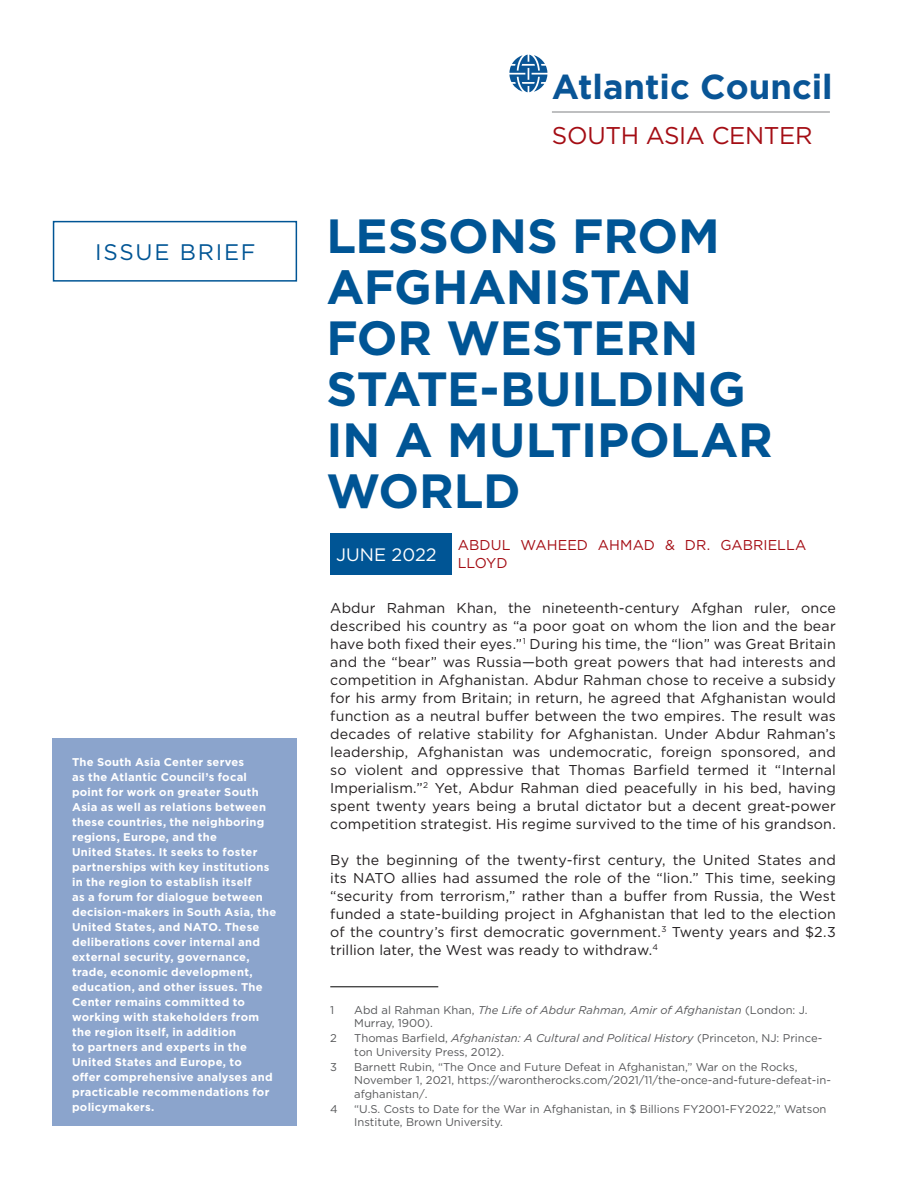
<style>
.page{position:relative;width:918px;height:1188px;background:#fff}
.page>*{position:absolute;margin:0;border:0;box-sizing:border-box;transform-origin:0 0}
.IB_-_Title{font:700 48px/51px "Gotham";letter-spacing:-.005em;color:#005595}
.t1{font:700 34.65px "Gotham";color:#095596}
.t2{font:24.15px "Gotham";letter-spacing:-.015em;color:#a40d14}
.t3{font:22.5px "Gotham";letter-spacing:.075em;color:#005595}
.Brief_DATE_on_Cover{font:18px "Gotham";color:#fff}
.IB_-_Body_NEW{font:14.25px/18px "Gotham";letter-spacing:.005em;color:#231f20;text-align:justify}
.author_name{font:14.25px/18px "Gotham";color:#a40d14}
.IB_-_Initiative_desc{font:700 11.25px/15px "Gotham";letter-spacing:.02em;color:#fff}
.IB_-_Footnotes{font:11.25px/13.5px "Gotham";color:#57585a}
.s1{font-style:italic}
</style>
<div class="page">
<hr style="left:330px;top:987px;width:108px;height:1px;background:#000">
<div style="left:53px;top:221px;width:244px;height:61px;background:#fff;border:2px solid #005595"></div>
<hr style="left:552px;top:112px;width:278px;height:1px;background:#7e8183">
<svg style="left:509px;top:55px;width:38px;height:37px"></svg>
<div style="left:330px;top:533px;width:122px;height:41px;background:#005595"></div>
<div style="left:52px;top:738px;width:245px;height:388px;background:#8ba4cc"></div>
<p class="t3" style="left:95px;top:238px;width:162px">ISSUE BRIEF</p>
<p class="IB_-_Initiative_desc" style="left:72px;top:754px;width:206px">The South Asia Center serves<br>as the Atlantic Council’s focal point for work on greater South<br>Asia as well as relations between these countries, the neighboring regions, Europe, and the<br>United States. It seeks to foster partnerships with key institutions in the region to establish itself<br>as a forum for dialogue between decision-makers in South Asia, the<br>United States, and NATO. These deliberations cover internal and external security, governance, trade, economic development, education, and other issues. The<br>Center remains committed to working with stakeholders from the region itself, in addition<br>to partners and experts in the<br>United States and Europe, to<br>offer comprehensive analyses and practicable recommendations for policymakers.</p>
<p class="t1" style="left:552px;top:64px;width:282px">Atlantic Council</p>
<p class="t2" style="left:552px;top:120px;width:262px">SOUTH ASIA CENTER</p>
<p class="IB_-_Title" style="left:326px;top:210px;width:448px">LESSONS FROM<br>AFGHANISTAN<br>FOR WESTERN<br>STATE-BUILDING<br>IN A MULTIPOLAR<br>WORLD</p>
<p class="Brief_DATE_on_Cover" style="left:336px;top:543px;width:102px">JUNE 2022</p>
<p class="author_name" style="left:458px;top:536px;width:350px">ABDUL WAHEED AHMAD &amp; DR. GABRIELLA<br>LLOYD</p>
<p class="IB_-_Body_NEW" style="left:330px;top:598px;width:507px">Abdur Rahman Khan, the nineteenth-century Afghan ruler, once described his country as “a poor goat on whom the lion and the bear have both fixed their eyes.”<sup>1</sup> During his time, the “lion” was Great Britain and the “bear” was Russia—both great powers that had interests and competition in Afghanistan. Abdur Rahman chose to receive a subsidy for his army from Britain; in return, he agreed that Afghanistan would function as a neutral buffer between the two empires. The result was decades of relative stability for Afghanistan. Under Abdur Rahman’s leadership, Afghanistan was undemocratic, foreign sponsored, and so violent and oppressive that Thomas Barfield termed it “Internal Imperialism.”<sup>2</sup> Yet, Abdur Rahman died peacefully in his bed, having spent twenty years being a brutal dictator but a decent great-power competition strategist. His regime survived to the time of his grandson.</p>
<p class="IB_-_Body_NEW" style="left:330px;top:850px;width:507px">By the beginning of the twenty-first century, the United States and its NATO allies had assumed the role of the “lion.” This time, seeking “security from terrorism,” rather than a buffer from Russia, the West funded a state-building project in Afghanistan that led to the election of the country’s first democratic government.<sup>3</sup> Twenty years and $2.3 trillion later, the West was ready to withdraw.<sup>4</sup></p>
<p class="IB_-_Footnotes" style="left:330px;top:1003px;width:6px">1</p>
<p class="IB_-_Footnotes" style="left:354px;top:1003px;width:455px">Abd al Rahman Khan, <span class="s1">The Life of Abdur Rahman, Amir of Afghanistan</span> (London: J.<br>Murray, 1900).</p>
<p class="IB_-_Footnotes" style="left:330px;top:1031px;width:8px">2</p>
<p class="IB_-_Footnotes" style="left:354px;top:1031px;width:469px">Thomas Barfield, <span class="s1">Afghanistan: A Cultural and Political History</span> (Princeton, NJ: Prince&shy;ton University Press, 2012).</p>
<p class="IB_-_Footnotes" style="left:330px;top:1060px;width:8px">3</p>
<p class="IB_-_Footnotes" style="left:354px;top:1060px;width:478px">Barnett Rubin, “The Once and Future Defeat in Afghanistan,” War on the Rocks,<br>November 1, 2021, https://warontherocks.com/2021/11/the-once-and-future-defeat-in&shy;afghanistan/.</p>
<p class="IB_-_Footnotes" style="left:330px;top:1102px;width:9px">4</p>
<p class="IB_-_Footnotes" style="left:354px;top:1102px;width:474px">“U.S. Costs to Date for the War in Afghanistan, in $ Billions FY2001-FY2022,” Watson<br>Institute, Brown University.</p>
</div>
